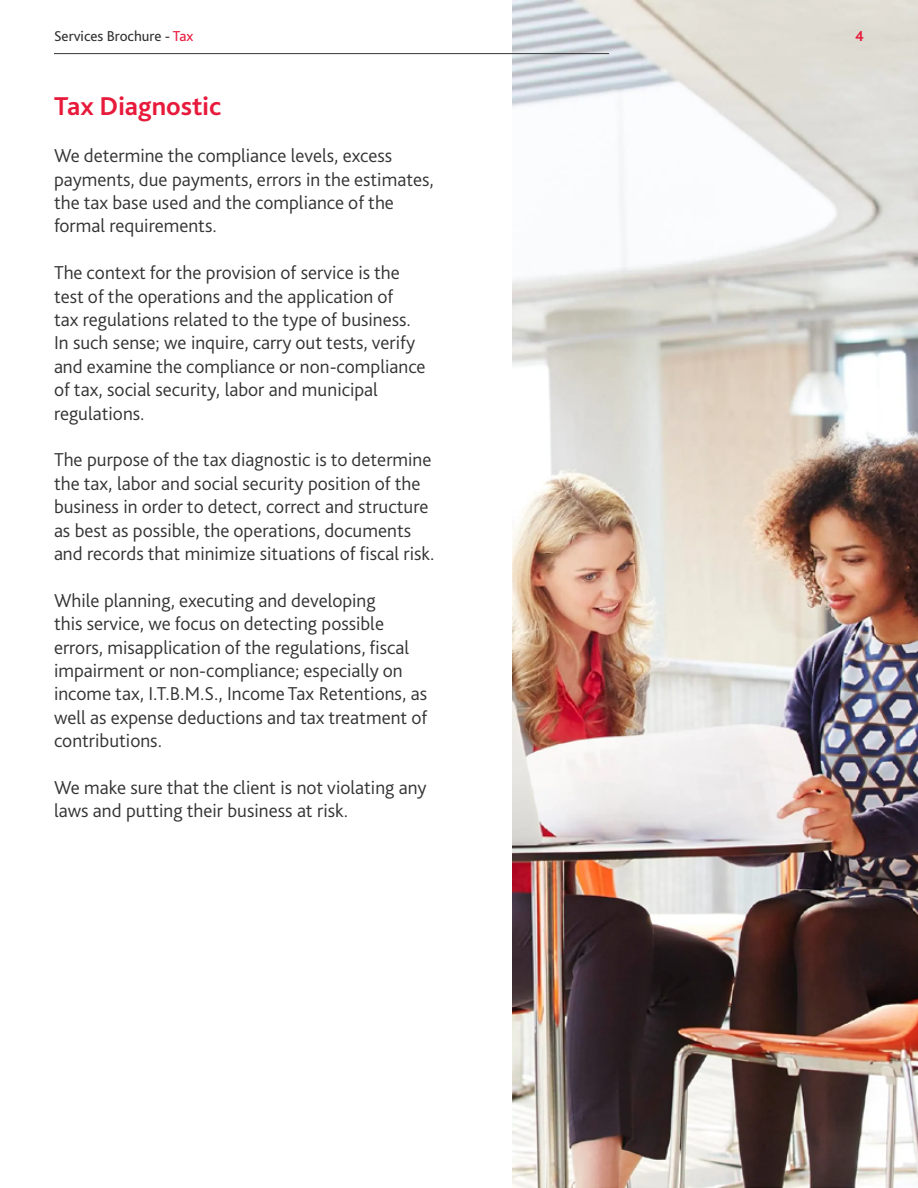
<style>
.page{position:relative;width:918px;height:1188px;background:#fff}
.page>*{position:absolute;margin:0;border:0;box-sizing:border-box;transform-origin:0 0}
.t1{font:700 27px "Bliss Pro";color:#e81a3b}
.t2{font:300 19.5px/23.4px "Bliss Pro";color:#333}
.t3{font:15px "Bliss Pro";color:#333}
.t4{font:700 15px "Bliss Pro";color:#e81a3b}
.s1{color:#e81a3b}
</style>
<div class="page">
<img style="left:512px;top:0;width:406px;height:1188px">
<hr style="left:54px;top:53px;width:555px;height:1px;background:#333">
<p class="t3" style="left:54px;top:27px;width:141px">Services Brochure - <span class="s1">Tax</span></p>
<p class="t4" style="left:855px;top:27px;width:10px">4</p>
<h1 class="t1" style="left:54px;top:90px;width:169px">Tax Diagnostic</h1>
<p class="t2" style="left:54px;top:144px;width:381px">We determine the compliance levels, excess payments, due payments, errors in the estimates, the tax base used and the compliance of the formal requirements.</p>
<p class="t2" style="left:54px;top:261px;width:373px">The context for the provision of service is the test of the operations and the application of<br>tax regulations related to the type of business.<br>In such sense; we inquire, carry out tests, verify and examine the compliance or non-compliance of tax, social security, labor and municipal regulations.</p>
<p class="t2" style="left:54px;top:448px;width:382px">The purpose of the tax diagnostic is to determine the tax, labor and social security position of the business in order to detect, correct and structure as best as possible, the operations, documents and records that minimize situations of fiscal risk.</p>
<p class="t2" style="left:54px;top:588px;width:375px">While planning, executing and developing<br>this service, we focus on detecting possible errors, misapplication of the regulations, fiscal impairment or non-compliance; especially on income tax, I.T.B.M.S., Income Tax Retentions, as well as expense deductions and tax treatment of contributions.</p>
<p class="t2" style="left:54px;top:775px;width:374px">We make sure that the client is not violating any laws and putting their business at risk.</p>
</div>
